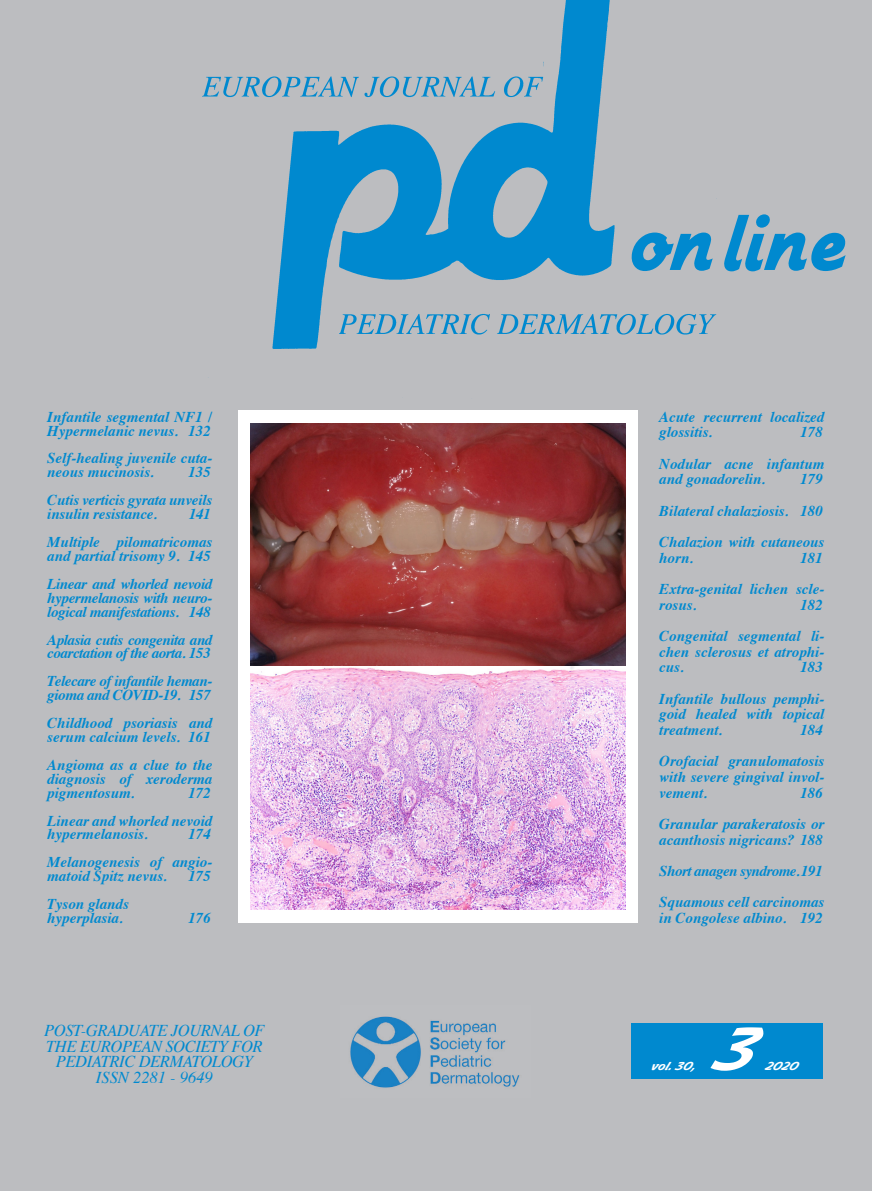
<style>
.page{position:relative;width:872px;height:1191px;background:#bcbdc0}
.page>*{position:absolute;margin:0;border:0;box-sizing:border-box;transform-origin:0 0}
.t1{font:italic 700 63px "Nadianne";color:#fff}
.t2{font:italic 16.5px/15.8px "Times";letter-spacing:-.025em;color:#0089cf;text-align:center}
.t3{font:italic 16.5px "Times";color:#0089cf}
.t4{font:italic 700 15px/15.6px "Times";color:#0089cf}
.t5{font:italic 700 15px/14px "Times";letter-spacing:-.03em;color:#0089cf}
.t6{font:italic 700 15px/14px "Times";letter-spacing:-.025em;color:#0089cf}
.t7{font:italic 700 15px "Times";letter-spacing:-.035em;color:#0089cf}
.t8{font:italic 700 12px "Nadianne";color:#fff}
</style>
<div class="page">
<img style="left:202px;top:0;width:553px;height:378px">
<div style="left:631px;top:1023px;width:192px;height:55px;background:#0089cf"></div>
<svg style="left:631px;top:214px;width:214px;height:57px"></svg>
<div style="left:238px;top:410px;width:400px;height:513px;background:#fff"></div>
<img style="left:350px;top:1016px;width:170px;height:72px">
<img style="left:251px;top:423px;width:374px;height:486px">
<p class="t4" style="left:47px;top:408px;width:167px;line-height:14px">Infantile segmental NF1 /<br>Hypermelanic nevus. 132</p>
<p class="t4" style="left:47px;top:450px;width:166px;line-height:14px">Self-healing juvenile cuta&shy;neous mucinosis.</p>
<p class="t4" style="left:188px;top:463px;width:24px">135</p>
<p class="t4" style="left:47px;top:492px;width:166px;line-height:14px">Cutis verticis gyrata unveils insulin resistance.</p>
<p class="t4" style="left:189px;top:505px;width:23px">141</p>
<p class="t4" style="left:47px;top:534px;width:167px;line-height:14px">Multiple pilomatricomas and partial trisomy 9. 145</p>
<p class="t4" style="left:47px;top:575px;width:167px;line-height:14px;text-align:justify">Linear and whorled nevoid hypermelanosis with neuro&shy;logical manifestations. 148</p>
<p class="t5" style="left:47px;top:631px;width:167px">Aplasia cutis congenita and coarctation of the aorta. 153</p>
<p class="t6" style="left:47px;top:673px;width:166px">Telecare of infantile heman&shy;gioma and COVID-19. 157</p>
<p class="t4" style="left:47px;top:714px;width:166px;line-height:14px">Childhood psoriasis and serum calcium levels. 161</p>
<p class="t4" style="left:47px;top:756px;width:167px;line-height:14px;text-align:justify">Angioma as a clue to the diagnosis of xeroderma pigmentosum.</p>
<p class="t4" style="left:188px;top:783px;width:24px">172</p>
<p class="t4" style="left:47px;top:812px;width:166px;line-height:14px">Linear and whorled nevoid hypermelanosis.</p>
<p class="t4" style="left:188px;top:825px;width:24px">174</p>
<p class="t4" style="left:47px;top:854px;width:166px;line-height:14px">Melanogenesis of angio&shy;matoid Spitz nevus.</p>
<p class="t4" style="left:188px;top:867px;width:24px">175</p>
<p class="t4" style="left:47px;top:895px;width:83px">Tyson glands</p>
<p class="t4" style="left:47px;top:909px;width:77px">hyperplasia.</p>
<p class="t4" style="left:188px;top:909px;width:24px">176</p>
<p class="t2" style="left:44px;top:1021px;width:222px">POST-GRADUATE JOURNAL OF<br>THE EUROPEAN SOCIETY FOR<br>PEDIATRIC DERMATOLOGY</p>
<p class="t3" style="left:96px;top:1063px;width:118px">ISSN 2281 - 9649</p>
<p class="t4" style="left:659px;top:407px;width:167px">Acute recurrent localized glossitis.</p>
<p class="t4" style="left:800px;top:423px;width:24px">178</p>
<p class="t4" style="left:659px;top:454px;width:167px">Nodular acne infantum and gonadorelin.</p>
<p class="t4" style="left:800px;top:470px;width:24px">179</p>
<p class="t4" style="left:659px;top:501px;width:165px">Bilateral chalaziosis. 180</p>
<p class="t4" style="left:659px;top:533px;width:167px">Chalazion with cutaneous horn.</p>
<p class="t4" style="left:800px;top:548px;width:24px">181</p>
<p class="t4" style="left:659px;top:580px;width:166px">Extra-genital lichen scle&shy;rosus.</p>
<p class="t4" style="left:800px;top:595px;width:24px">182</p>
<p class="t4" style="left:659px;top:627px;width:166px;text-align:justify">Congenital segmental li&shy;chen sclerosus et atrophi&shy;cus.</p>
<p class="t4" style="left:800px;top:658px;width:24px">183</p>
<p class="t4" style="left:659px;top:689px;width:167px;text-align:justify">Infantile bullous pemphi&shy;goid healed with topical treatment.</p>
<p class="t4" style="left:800px;top:721px;width:24px">184</p>
<p class="t4" style="left:659px;top:752px;width:167px;text-align:justify">Orofacial granulomatosis with severe gingival invol&shy;vement.</p>
<p class="t4" style="left:800px;top:783px;width:24px">186</p>
<p class="t4" style="left:659px;top:815px;width:166px">Granular parakeratosis or acanthosis nigricans? 188</p>
<p class="t7" style="left:659px;top:857px;width:165px">Short anagen syndrome.191</p>
<p class="t4" style="left:659px;top:893px;width:167px">Squamous cell carcinomas in Congolese albino. 192</p>
<p class="t8" style="left:650px;top:1058px;width:48px">vol.30,</p>
<p class="t1" style="left:709px;top:1010px;width:72px">3</p>
<p class="t8" style="left:764px;top:1058px;width:40px">2020</p>
</div>
